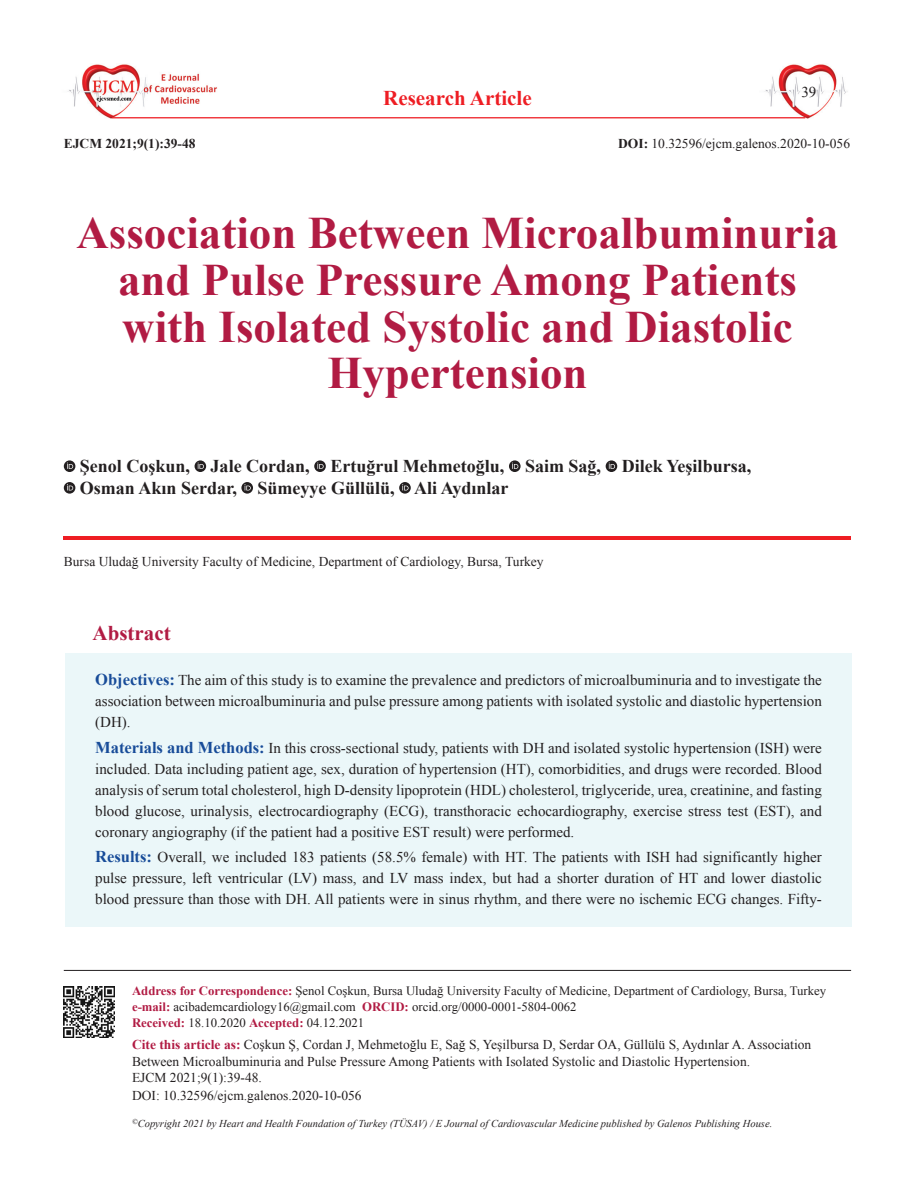
<style>
.page{position:relative;width:915px;height:1191px;background:#fff}
.page>*{position:absolute;margin:0;border:0;box-sizing:border-box;transform-origin:0 0}
.BASLIK{font:700 45px/46.5px "Times New Roman";color:#b11b43;text-align:center}
.t1{font:700 21px "Times New Roman";color:#ee1d23}
.OZET{font:700 21px "Times New Roman";color:#b11b43}
.YAZARLAR{font:700 18px/21.6px "Times New Roman";color:#231f20}
.OZET-2{font:15px/21px "Times New Roman";color:#231f20;text-align:justify}
.CITE_AS{font:13.5px/16.5px "Times New Roman";color:#231f20}
.KURUM{font:13.5px "Times New Roman";color:#231f20}
.YAZİSMA{font:13.5px "Times New Roman";color:#231f20}
.SAYFA_NO{font:700 13.5px "Times New Roman";color:#231f20}
.YAZİSMA-2{font:12.75px "Times New Roman";color:#231f20}
.t2{font:italic 10.5px "Times New Roman";color:#231f20}
.s1{font-weight:700}
.s2{font-weight:700;font-size:16.5px;color:#184c99}
.s3{font-weight:700;color:#b11b43}
</style>
<div class="page">
<img style="left:759px;top:64px;width:89px;height:55px">
<img style="left:68px;top:64px;width:150px;height:55px">
<hr style="left:112px;top:117px;width:693px;height:1px;background:#ee1d23">
<hr style="left:64px;top:536px;width:786px;height:3px;background:#ee1d23">
<hr style="left:64px;top:970px;width:786px;height:1px;background:#231f20">
<img style="left:64px;top:986px;width:51px;height:51px">
<div style="left:65px;top:653px;width:786px;height:273px;background:#ebf7f9"></div>
<div style="left:64px;top:460px;width:11px;height:12px;background:#231f20;border-radius:50%"></div>
<svg style="left:67px;top:462px;width:6px;height:7px"></svg>
<svg style="left:194px;top:460px;width:12px;height:12px"></svg>
<svg style="left:197px;top:462px;width:7px;height:7px"></svg>
<svg style="left:314px;top:460px;width:12px;height:12px"></svg>
<svg style="left:317px;top:462px;width:6px;height:7px"></svg>
<svg style="left:509px;top:460px;width:11px;height:12px"></svg>
<svg style="left:512px;top:462px;width:6px;height:7px"></svg>
<svg style="left:605px;top:460px;width:12px;height:12px"></svg>
<svg style="left:608px;top:462px;width:7px;height:7px"></svg>
<svg style="left:64px;top:482px;width:11px;height:11px"></svg>
<svg style="left:67px;top:484px;width:6px;height:6px"></svg>
<svg style="left:241px;top:482px;width:12px;height:11px"></svg>
<svg style="left:244px;top:484px;width:7px;height:6px"></svg>
<svg style="left:399px;top:482px;width:11px;height:11px"></svg>
<svg style="left:402px;top:484px;width:6px;height:6px"></svg>
<h2 class="t1" style="left:383px;top:84px;width:150px">Research Article</h2>
<p class="OZET-2" style="left:801px;top:81px;width:16px">39</p>
<p class="SAYFA_NO" style="left:64px;top:134px;width:133px">EJCM 2021;9(1):39-48</p>
<p class="CITE_AS" style="left:618px;top:135px;width:233px"><span class="s1">DOI:</span> 10.32596/ejcm.galenos.2020-10-056</p>
<p class="BASLIK" style="left:76px;top:209px;width:763px">Association Between Microalbuminuria and Pulse Pressure Among Patients with Isolated Systolic and Diastolic<br>Hypertension</p>
<p class="YAZARLAR" style="left:80px;top:455px;width:672px">Şenol Coşkun, Jale Cordan, Ertuğrul Mehmetoğlu, Saim Sağ, Dilek Yeşilbursa,<br>Osman Akın Serdar, Sümeyye Güllülü, Ali Aydınlar</p>
<p class="KURUM" style="left:64px;top:552px;width:481px">Bursa Uludağ University Faculty of Medicine, Department of Cardiology, Bursa, Turkey</p>
<p class="OZET" style="left:93px;top:618px;width:80px">Abstract</p>
<p class="OZET-2" style="left:95px;top:669px;width:728px"><span class="s2">Objectives:</span> The aim of this study is to examine the prevalence and predictors of microalbuminuria and to investigate the association between microalbuminuria and pulse pressure among patients with isolated systolic and diastolic hypertension (DH).</p>
<p class="OZET-2" style="left:95px;top:737px;width:728px"><span class="s2">Materials and Methods:</span> In this cross-sectional study, patients with DH and isolated systolic hypertension (ISH) were included. Data including patient age, sex, duration of hypertension (HT), comorbidities, and drugs were recorded. Blood analysis of serum total cholesterol, high D-density lipoprotein (HDL) cholesterol, triglyceride, urea, creatinine, and fasting blood glucose, urinalysis, electrocardiography (ECG), transthoracic echocardiography, exercise stress test (EST), and coronary angiography (if the patient had a positive EST result) were performed.</p>
<p class="OZET-2" style="left:95px;top:846px;width:728px"><span class="s2">Results:</span> Overall, we included 183 patients (58.5% female) with HT. The patients with ISH had significantly higher pulse pressure, left ventricular (LV) mass, and LV mass index, but had a shorter duration of HT and lower diastolic blood pressure than those with DH. All patients were in sinus rhythm, and there were no ischemic ECG changes. Fifty-</p>
<p class="YAZİSMA-2" style="left:132px;top:982px;width:695px"><span class="s3">Address for Correspondence:</span> Şenol Coşkun, Bursa Uludağ University Faculty of Medicine, Department of Cardiology, Bursa, Turkey</p>
<p class="YAZİSMA-2" style="left:132px;top:998px;width:446px"><span class="s3">e-mail:</span> acibademcardiology16@gmail.com <span class="s3">ORCID:</span> orcid.org/0000-0001-5804-0062</p>
<p class="YAZİSMA-2" style="left:132px;top:1013px;width:233px"><span class="s3">Received:</span> 18.10.2020 <span class="s3">Accepted:</span> 04.12.2021</p>
<p class="CITE_AS" style="left:132px;top:1036px;width:680px"><span class="s3">Cite this article as:</span> Coşkun Ş, Cordan J, Mehmetoğlu E, Sağ S, Yeşilbursa D, Serdar OA, Güllülü S, Aydınlar A. Association<br>Between Microalbuminuria and Pulse Pressure Among Patients with Isolated Systolic and Diastolic Hypertension.<br>EJCM 2021;9(1):39-48.</p>
<p class="YAZİSMA" style="left:132px;top:1086px;width:231px">DOI: 10.32596/ejcm.galenos.2020-10-056</p>
<p class="t2" style="left:132px;top:1116px;width:641px"><sup>©</sup>Copyright 2021 by Heart and Health Foundation of Turkey (TÜSAV) / E Journal of Cardiovascular Medicine published by Galenos Publishing House.</p>
</div>
